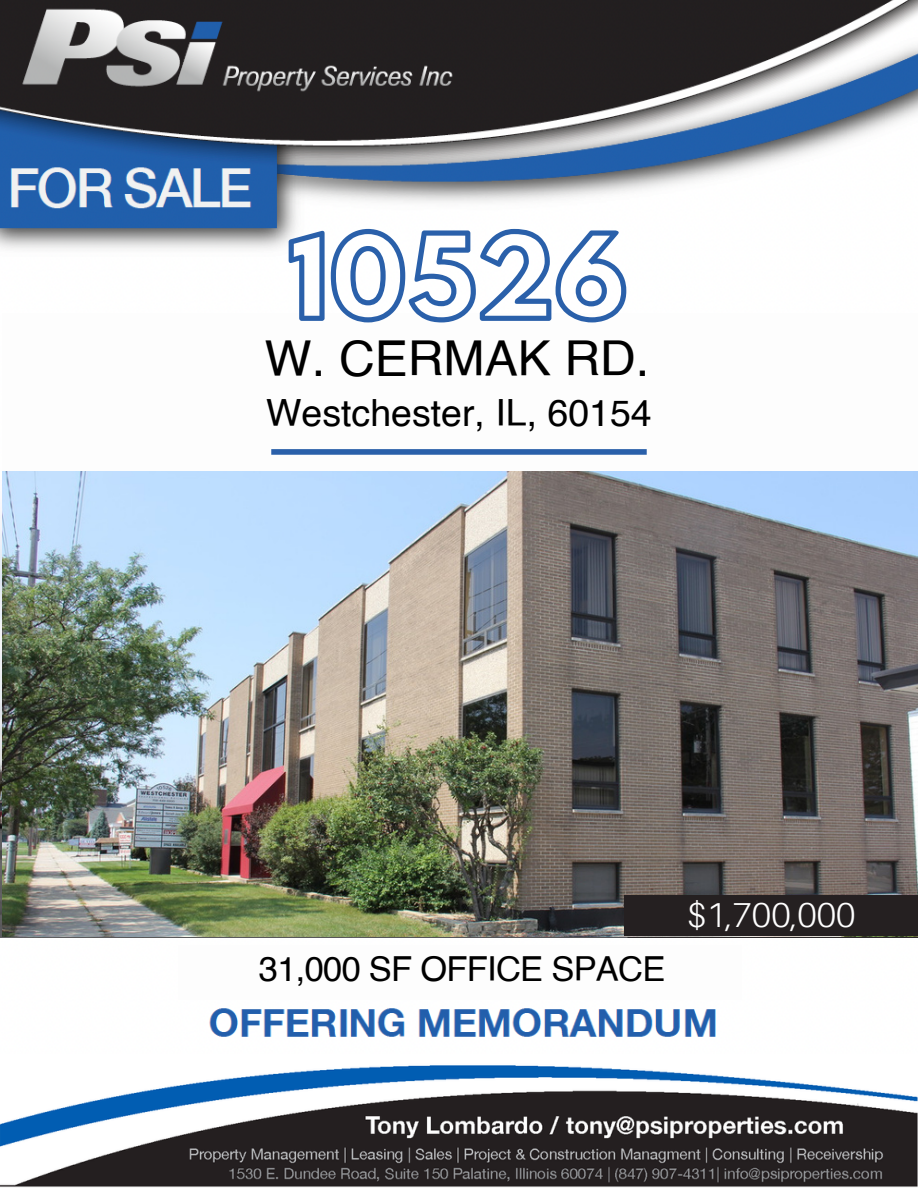
<style>
.page{position:relative;width:918px;height:1188px;background:#fff}
.page>*{position:absolute;margin:0;border:0;box-sizing:border-box;transform-origin:0 0}
.t1{font:103.35px "Hussar Ekologiczne 1";color:#2a60aa}
.t2{font:49.5px "Helvetica";color:#000}
.t3{font:37.5px "Helvetica";color:#000}
.t4{font:300 34.65px "Aileron";color:#fff}
.t5{font:34.5px "Helvetica";letter-spacing:-.02em;color:#000}
</style>
<div class="page">
<img style="left:0;top:0;width:918px;height:1037px">
<img style="left:2px;top:470px;width:916px;height:466px">
<div style="left:625px;top:895px;width:293px;height:41px;background:#252021"></div>
<div style="left:2px;top:313px;width:916px;height:157px;background:#fdfdfd"></div>
<div style="left:271px;top:449px;width:376px;height:6px;background:#2a60aa"></div>
<div style="left:178px;top:945px;width:564px;height:54px;background:#fdfdfd"></div>
<img style="left:0;top:1065px;width:918px;height:122px">
<p class="t1" style="left:287px;top:236px;width:343px">10526</p>
<p class="t2" style="left:265px;top:338px;width:386px">W. CERMAK RD.</p>
<p class="t3" style="left:266px;top:397px;width:387px">Westchester, IL, 60154</p>
<p class="t5" style="left:259px;top:954px;width:408px">31,000 SF OFFICE SPACE</p>
<h2 class="t4" style="left:687px;top:893px;width:170px">$1,700,000</h2>
</div>
